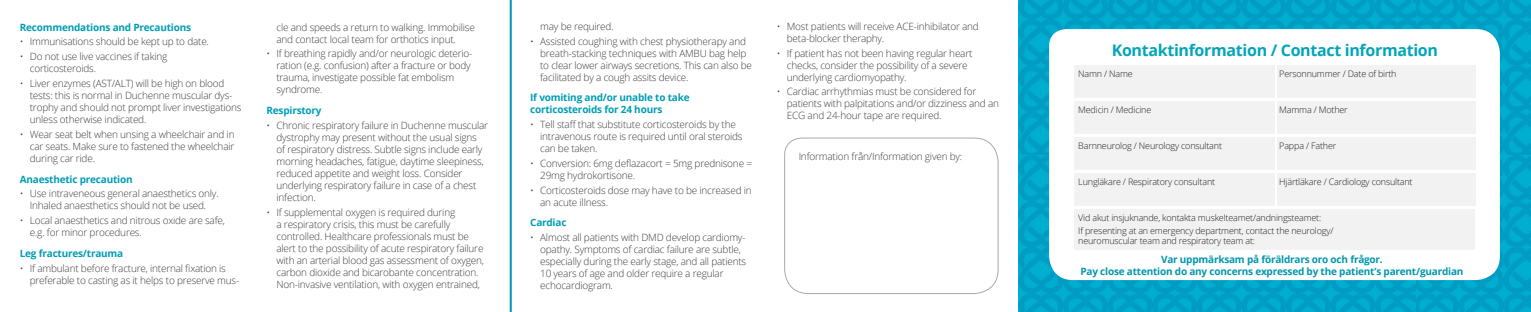
<style>
.page{position:relative;width:1531px;height:312px;background:#fff}
.page>*{position:absolute;margin:0;border:0;box-sizing:border-box;transform-origin:0 0}
.t1{font:700 16px "Open Sans";letter-spacing:-.02em;color:#04a5bb}
.t2{font:300 10px/12px "Open Sans";letter-spacing:-.02em;color:#3e3e3f}
.t3{font:700 10px/12px "Open Sans";letter-spacing:-.02em;color:#009db5}
.t4{font:700 10px/12px "Open Sans";letter-spacing:-.02em;color:#0096ae;text-align:center}
.t5{font:300 9px/12.8px "Open Sans";letter-spacing:-.02em;color:#231f20}
</style>
<div class="page">
<hr style="left:1018px;top:0;width:2px;height:312px;background:#0096ae">
<hr style="left:510px;top:0;width:2px;height:312px;background:#0096ae">
<img style="left:1019px;top:0;width:512px;height:155px">
<img style="left:1019px;top:155px;width:512px;height:157px">
<svg style="left:1049px;top:29px;width:451px;height:251px"></svg>
<div style="left:1074px;top:65px;width:200px;height:33px;background:#f2f2f2"></div>
<div style="left:1074px;top:101px;width:200px;height:33px;background:#f2f2f2"></div>
<div style="left:1074px;top:137px;width:200px;height:33px;background:#f2f2f2"></div>
<div style="left:1074px;top:173px;width:200px;height:33px;background:#f2f2f2"></div>
<div style="left:1074px;top:209px;width:401px;height:40px;background:#f2f2f2"></div>
<div style="left:1277px;top:65px;width:198px;height:33px;background:#f2f2f2"></div>
<div style="left:1277px;top:137px;width:198px;height:33px;background:#f2f2f2"></div>
<div style="left:1277px;top:101px;width:198px;height:33px;background:#f2f2f2"></div>
<div style="left:1277px;top:173px;width:198px;height:33px;background:#f2f2f2"></div>
<svg style="left:784px;top:137px;width:215px;height:157px"></svg>
<p class="t3" style="left:20px;top:21px;width:173px">Recommendations and Precautions</p>
<p class="t2" style="left:20px;top:36px;width:191px">• Immunisations should be kept up to date.</p>
<p class="t2" style="left:30px;top:50px;width:139px;text-indent:-10px">• Do not use live vaccines if taking corticosteroids.</p>
<p class="t2" style="left:30px;top:77px;width:213px;text-indent:-10px">• Liver enzymes (AST/ALT) will be high on blood tests: this is normal in Duchenne muscular dys&shy;trophy and should not prompt liver investigations unless otherwise indicated.</p>
<p class="t2" style="left:30px;top:128px;width:206px;text-align:justify;text-indent:-10px">• Wear seat belt when unsing a wheelchair and in car seats. Make sure to fastened the wheelchair during car ride.</p>
<p class="t3" style="left:20px;top:173px;width:114px">Anaesthetic precaution</p>
<p class="t2" style="left:20px;top:187px;width:200px;text-align:center">• Use intraveneous general anaesthetics only.<br>Inhaled anaesthetics should not be used.</p>
<p class="t2" style="left:30px;top:214px;width:197px;text-indent:-10px">• Local anaesthetics and nitrous oxide are safe, e.g. for minor procedures.</p>
<p class="t3" style="left:20px;top:247px;width:105px">Leg fractures/trauma</p>
<p class="t2" style="left:30px;top:262px;width:211px;text-indent:-10px">• If ambulant before fracture, internal fixation is preferable to casting as it helps to preserve mus-</p>
<p class="t2" style="left:276px;top:21px;width:200px">cle and speeds a return to walking. Immobilise and contact local team for orthotics input.</p>
<p class="t2" style="left:276px;top:48px;width:198px;text-indent:-10px">• If breathing rapidly and/or neurologic deterio&shy;ration (e.g. confusion) after a fracture or body trauma, investigate possible fat embolism syndrome.</p>
<p class="t3" style="left:266px;top:104px;width:57px">Respirstory</p>
<p class="t2" style="left:276px;top:119px;width:213px;text-indent:-10px">• Chronic respiratory failure in Duchenne muscular dystrophy may present without the usual signs<br>of respiratory distress. Subtle signs include early morning headaches, fatigue, daytime sleepiness, reduced appetite and weight loss. Consider underlying respiratory failure in case of a chest infection.</p>
<p class="t2" style="left:276px;top:206px;width:209px;text-indent:-10px">• If supplemental oxygen is required during<br>a respiratory crisis, this must be carefully controlled. Healthcare professionals must be alert to the possibility of acute respiratory failure with an arterial blood gas assessment of oxygen, carbon dioxide and bicarobante concentration.<br>Non-invasive ventilation, with oxygen entrained,</p>
<p class="t2" style="left:540px;top:20px;width:75px">may be required.</p>
<p class="t2" style="left:540px;top:35px;width:213px;text-indent:-10px">• Assisted coughing with chest physiotherapy and breath-stacking techniques with AMBU bag help to clear lower airways secretions. This can also be facilitated by a cough assits device.</p>
<p class="t3" style="left:530px;top:91px;width:161px">If vomiting and/or unable to take corticosteroids for 24 hours</p>
<p class="t2" style="left:540px;top:118px;width:204px;text-indent:-10px">• Tell staff that substitute corticosteroids by the intravenous route is required until oral steroids can be taken.</p>
<p class="t2" style="left:540px;top:157px;width:213px;text-indent:-10px">• Conversion: 6mg deflazacort = 5mg prednisone =<br>29mg hydrokortisone.</p>
<p class="t2" style="left:540px;top:184px;width:213px;text-indent:-10px">• Corticosteroids dose may have to be increased in an acute illness.</p>
<p class="t3" style="left:530px;top:216px;width:38px">Cardiac</p>
<p class="t2" style="left:540px;top:231px;width:208px;text-indent:-10px">• Almost all patients with DMD develop cardiomy&shy;opathy. Symptoms of cardiac failure are subtle, especially during the early stage, and all patients 10 years of age and older require a regular echocardiogram.</p>
<p class="t2" style="left:787px;top:20px;width:194px;text-indent:-10px">• Most patients will receive ACE-inhibilator and beta-blocker theraphy.</p>
<p class="t2" style="left:787px;top:47px;width:187px;text-indent:-10px">• If patient has not been having regular heart checks, consider the possibility of a severe underlying cardiomyopathy.</p>
<p class="t2" style="left:787px;top:85px;width:214px;text-indent:-10px">• Cardiac arrhythmias must be considered for patients with palpitations and/or dizziness and an<br>ECG and 24-hour tape are required.</p>
<p class="t2" style="left:799px;top:150px;width:165px">Information från/Information given by:</p>
<h1 class="t1" style="left:1112px;top:38px;width:328px">Kontaktinformation / Contact information</h1>
<p class="t5" style="left:1279px;top:67px;width:119px">Personnummer / Date of birth</p>
<p class="t5" style="left:1078px;top:67px;width:56px">Namn / Name</p>
<p class="t5" style="left:1078px;top:103px;width:75px">Medicin / Medicine</p>
<p class="t5" style="left:1078px;top:139px;width:145px">Barnneurolog / Neurology consultant</p>
<p class="t5" style="left:1078px;top:175px;width:138px">Lungläkare / Respiratory consultant</p>
<p class="t5" style="left:1078px;top:211px;width:257px">Vid akut insjuknande, kontakta muskelteamet/andningsteamet:<br>If presenting at an emergency department, contact the neurology/</p>
<p class="t5" style="left:1078px;top:234px;width:178px">neuromuscular team and respiratory team at:</p>
<p class="t5" style="left:1279px;top:103px;width:70px">Mamma / Mother</p>
<p class="t5" style="left:1279px;top:139px;width:58px">Pappa / Father</p>
<p class="t5" style="left:1279px;top:175px;width:135px">Hjärtläkare / Cardiology consultant</p>
<p class="t4" style="left:1080px;top:253px;width:384px">Var uppmärksam på föräldrars oro och frågor.<br>Pay close attention do any concerns expressed by the patient’s parent/guardian</p>
</div>
